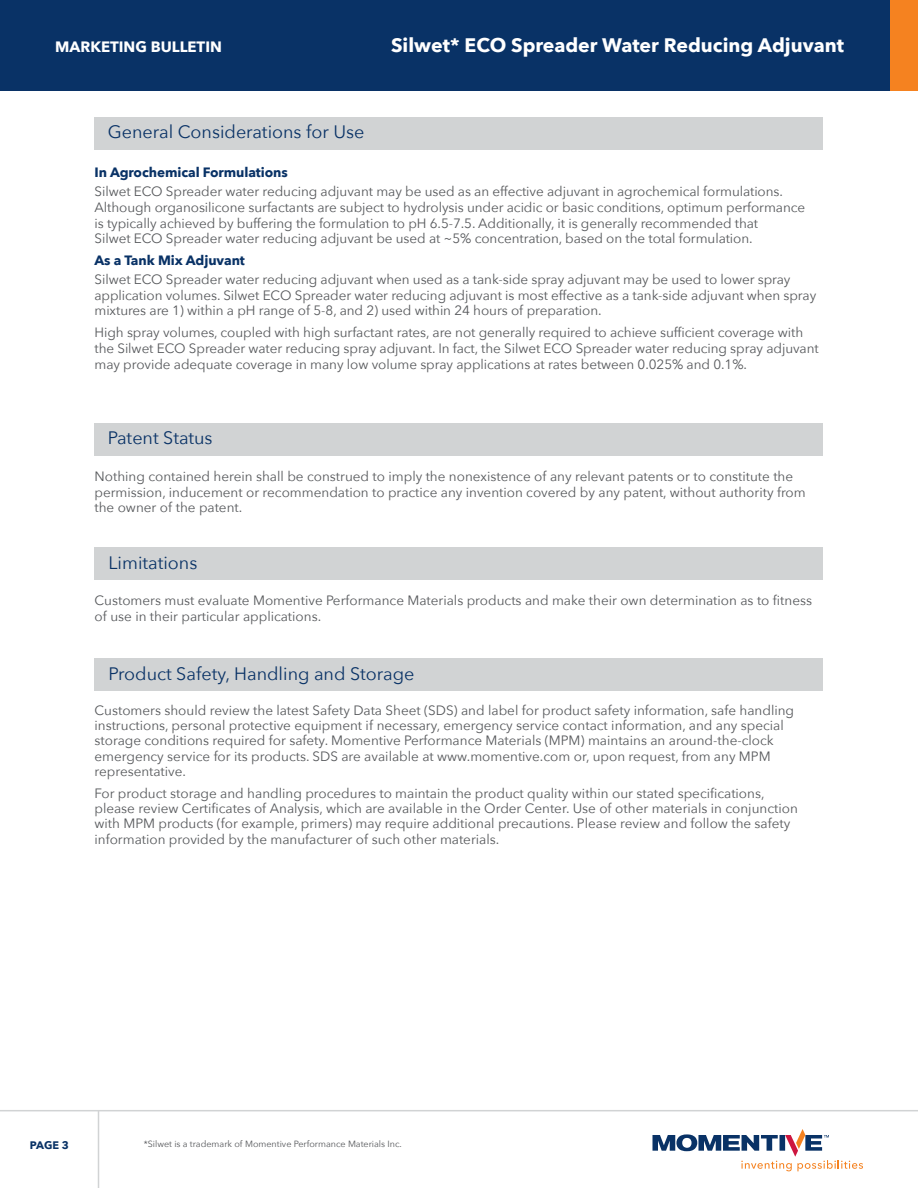
<style>
.page{position:relative;width:918px;height:1188px;background:#fff}
.page>*{position:absolute;margin:0;border:0;box-sizing:border-box;transform-origin:0 0}
.t1{font:700 19.5px "Avenir Next";color:#fff}
.t2{font:18px "Avenir Next";color:#093266}
.t3{font:700 15px "Avenir Next";color:#fff}
.t4{font:13.5px/15.5px "Avenir Next";color:#56585b}
.t5{font:700 13.5px "Avenir Next";letter-spacing:-.005em;color:#093266}
.t6{font:700 10.95px "Avenir Next";color:#093266}
.t7{font:9px "Avenir Next";color:#56585b}
</style>
<div class="page">
<div style="left:0;top:0;width:918px;height:91px;background:#093266"></div>
<div style="left:891px;top:0;width:27px;height:91px;background:#f58220"></div>
<hr style="left:98px;top:1110px;width:1px;height:78px;background:#d1d3d4">
<hr style="left:0;top:1110px;width:918px;height:1px;background:#d1d3d4">
<div style="left:94px;top:423px;width:729px;height:33px;background:#d1d3d4"></div>
<div style="left:94px;top:548px;width:729px;height:32px;background:#d1d3d4"></div>
<div style="left:94px;top:658px;width:729px;height:33px;background:#d1d3d4"></div>
<div style="left:94px;top:117px;width:729px;height:33px;background:#d1d3d4"></div>
<svg style="left:653px;top:1129px;width:210px;height:42px"></svg>
<p class="t3" style="left:55px;top:33px;width:168px">MARKETING BULLETIN</p>
<h1 class="t1" style="left:391px;top:28px;width:454px">Silwet* ECO Spreader Water Reducing Adjuvant</h1>
<h2 class="t2" style="left:108px;top:117px;width:258px">General Considerations for Use</h2>
<p class="t5" style="left:94px;top:161px;width:195px">In Agrochemical Formulations</p>
<p class="t4" style="left:94px;top:183px;width:712px">Silwet ECO Spreader water reducing adjuvant may be used as an effective adjuvant in agrochemical formulations.<br>Although organosilicone surfactants are subject to hydrolysis under acidic or basic conditions, optimum performance is typically achieved by buffering the formulation to pH 6.5-7.5. Additionally, it is generally recommended that<br>Silwet ECO Spreader water reducing adjuvant be used at ~5% concentration, based on the total formulation.</p>
<p class="t5" style="left:94px;top:249px;width:152px">As a Tank Mix Adjuvant</p>
<p class="t4" style="left:94px;top:271px;width:723px">Silwet ECO Spreader water reducing adjuvant when used as a tank-side spray adjuvant may be used to lower spray application volumes. Silwet ECO Spreader water reducing adjuvant is most effective as a tank-side adjuvant when spray mixtures are 1) within a pH range of 5-8, and 2) used within 24 hours of preparation.</p>
<p class="t4" style="left:94px;top:324px;width:726px">High spray volumes, coupled with high surfactant rates, are not generally required to achieve sufficient coverage with the Silwet ECO Spreader water reducing spray adjuvant. In fact, the Silwet ECO Spreader water reducing spray adjuvant may provide adequate coverage in many low volume spray applications at rates between 0.025% and 0.1%.</p>
<h2 class="t2" style="left:108px;top:423px;width:106px">Patent Status</h2>
<p class="t4" style="left:94px;top:468px;width:713px">Nothing contained herein shall be construed to imply the nonexistence of any relevant patents or to constitute the permission, inducement or recommendation to practice any invention covered by any patent, without authority from the owner of the patent.</p>
<h2 class="t2" style="left:108px;top:548px;width:90px">Limitations</h2>
<p class="t4" style="left:94px;top:592px;width:719px">Customers must evaluate Momentive Performance Materials products and make their own determination as to fitness of use in their particular applications.</p>
<h2 class="t2" style="left:108px;top:659px;width:307px">Product Safety, Handling and Storage</h2>
<p class="t4" style="left:94px;top:702px;width:701px">Customers should review the latest Safety Data Sheet (SDS) and label for product safety information, safe handling instructions, personal protective equipment if necessary, emergency service contact information, and any special storage conditions required for safety. Momentive Performance Materials (MPM) maintains an around-the-clock emergency service for its products. SDS are available at www.momentive.com or, upon request, from any MPM representative.</p>
<p class="t4" style="left:94px;top:785px;width:705px">For product storage and handling procedures to maintain the product quality within our stated specifications, please review Certificates of Analysis, which are available in the Order Center. Use of other materials in conjunction with MPM products (for example, primers) may require additional precautions. Please review and follow the safety information provided by the manufacturer of such other materials.</p>
<p class="t6" style="left:30px;top:1135px;width:40px">PAGE 3</p>
<p class="t7" style="left:144px;top:1136px;width:260px">*Silwet is a trademark of Momentive Performance Materials Inc.</p>
</div>
